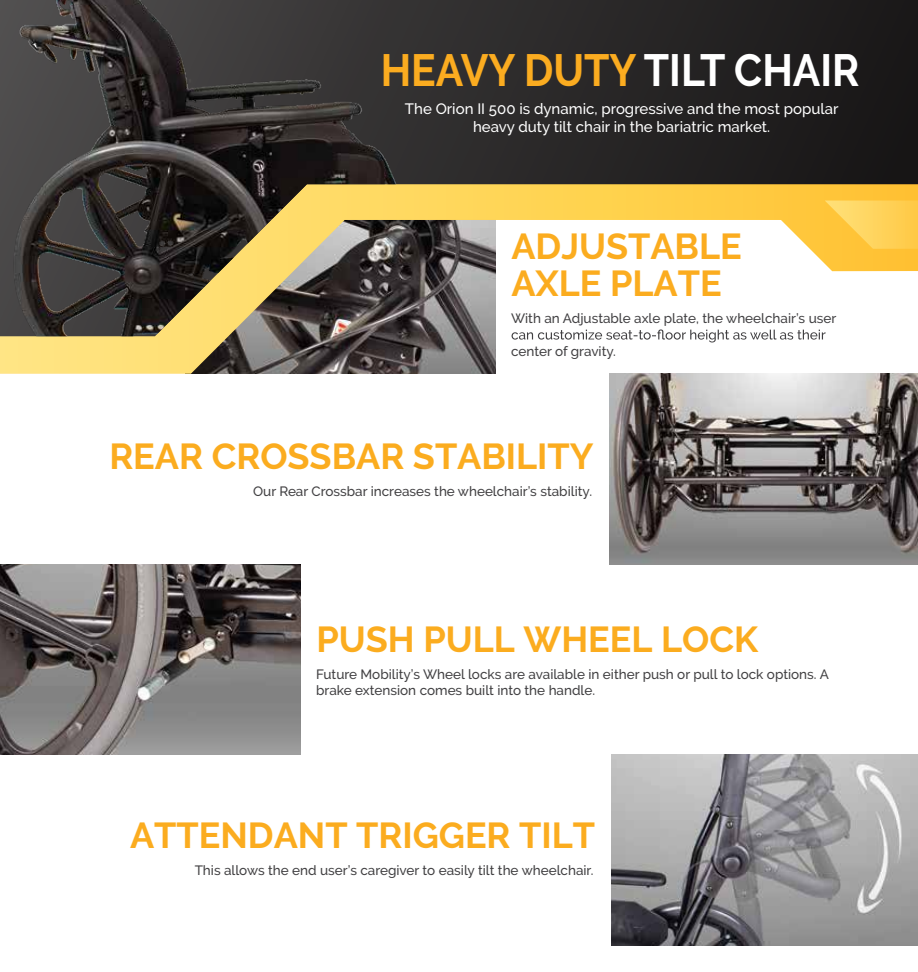
<style>
.page{position:relative;width:918px;height:972px;background:#fff}
.page>*{position:absolute;margin:0;border:0;box-sizing:border-box;transform-origin:0 0}
.t1{font:700 45px "Raleway";color:#fbac20;scale:.91 1}
.t2{font:700 36px/37.2px "Raleway";color:#fbac1f}
.t3{font:500 15px/18px "Raleway";color:#fff;text-align:center}
.t4{font:500 13.5px/16.2px "Raleway";color:#414042}
.s1{color:#fff}
</style>
<div class="page">
<img style="left:0;top:564px;width:300px;height:191px">
<img style="left:610px;top:374px;width:308px;height:190px">
<img style="left:611px;top:755px;width:307px;height:190px">
<svg style="left:0;top:336px;width:918px;height:38px"></svg>
<svg style="left:702px;top:0;width:216px;height:336px"></svg>
<img style="left:0;top:0;width:702px;height:336px">
<svg style="left:825px;top:201px;width:93px;height:48px;background:#ffce51"></svg>
<h1 class="t1" style="left:381px;top:44px;width:528px">HEAVY DUTY <span class="s1">TILT CHAIR</span></h1>
<p class="t3" style="left:405px;top:100px;width:435px">The Orion II 500 is dynamic, progressive and the most popular heavy duty tilt chair in the bariatric market.</p>
<h2 class="t2" style="left:511px;top:228px;width:232px">ADJUSTABLE<br>AXLE PLATE</h2>
<p class="t4" style="left:511px;top:310px;width:327px">With an Adjustable axle plate, the wheelchair’s user</p>
<p class="t4" style="left:511px;top:343px;width:106px">center of gravity.</p>
<h2 class="t2" style="left:109px;top:438px;width:486px">REAR CROSSBAR STABILITY</h2>
<p class="t4" style="left:253px;top:483px;width:340px">Our Rear Crossbar increases the wheelchair’s stability.</p>
<h2 class="t2" style="left:316px;top:621px;width:443px">PUSH PULL WHEEL LOCK</h2>
<p class="t4" style="left:316px;top:666px;width:514px">Future Mobility’s Wheel locks are available in either push or pull to lock options. A brake extension comes built into the handle.</p>
<h2 class="t2" style="left:130px;top:817px;width:467px">ATTENDANT TRIGGER TILT</h2>
<p class="t4" style="left:195px;top:862px;width:400px">This allows the end user’s caregiver to easily tilt the wheelchair.</p>
</div>
